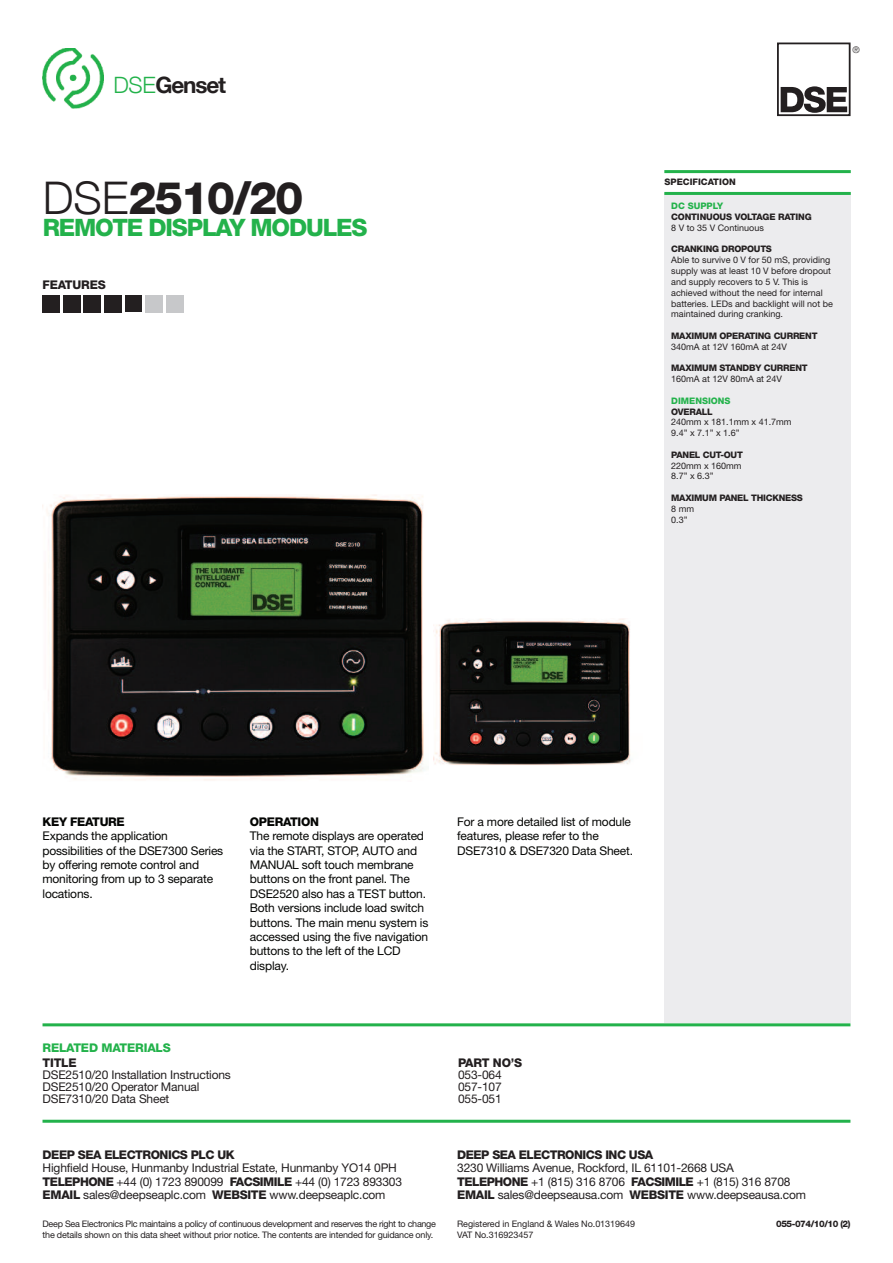
<style>
.page{position:relative;width:893px;height:1263px;background:#fff}
.page>*{position:absolute;margin:0;border:0;box-sizing:border-box;transform-origin:0 0}
.t1{font:800 45px "Helvetica Neue";letter-spacing:-.05em;color:#231f20}
.t2{font:800 24px "Helvetica Neue";letter-spacing:-.05em;color:#23b24b}
.t3{font:700 22.5px "Helvetica Neue";letter-spacing:-.05em;color:#231f20}
.t4{font:12px/14.4px "Helvetica Neue";letter-spacing:-.015em;color:#040503}
.t5{font:12px/13.5px "Helvetica Neue";letter-spacing:-.015em;color:#231f20}
.t6{font:800 12px "Helvetica Neue";letter-spacing:-.04em;color:#231f20}
.t7{font:800 12px "Helvetica Neue";letter-spacing:-.025em;color:#040503}
.t8{font:800 12px "Helvetica Neue";letter-spacing:-.015em;color:#23b24b}
.t9{font:800 12px "Helvetica Neue";letter-spacing:-.015em;color:#231f20}
.t10{font:300 9.15px "Helvetica Neue";color:#231f20}
.t11{font:9px/10.8px "Helvetica Neue";color:#231f20}
.t12{font:9px/10.8px "Helvetica Neue";letter-spacing:-.03em;color:#231f20}
.t13{font:800 9px "Helvetica Neue";letter-spacing:-.025em;color:#231f20}
.t14{font:800 9px "Helvetica Neue";color:#23b24b}
.t15{font:800 9px "Helvetica Neue";letter-spacing:-.05em;color:#231f20}
.t16{font:800 9px "Helvetica Neue";color:#231f20}
.s1{font-weight:300;color:#23b24b}
.s2{font-weight:300}
.s3{font-weight:800}
</style>
<div class="page">
<div style="left:665px;top:193px;width:186px;height:830px;background:#ececee"></div>
<hr style="left:664px;top:170px;width:187px;height:3px;background:#23b24b">
<hr style="left:664px;top:192px;width:187px;height:3px;background:#23b24b">
<hr style="left:43px;top:1120px;width:807px;height:3px;background:#23b24b">
<hr style="left:43px;top:1023px;width:807px;height:3px;background:#23b24b">
<img style="left:43px;top:48px;width:60px;height:61px">
<div style="left:777px;top:43px;width:73px;height:73px;border:2px solid #231f20"></div>
<svg style="left:781px;top:86px;width:66px;height:27px"></svg>
<div style="left:43px;top:295px;width:17px;height:17px;background:#231f20"></div>
<div style="left:63px;top:295px;width:17px;height:17px;background:#231f20"></div>
<div style="left:84px;top:295px;width:17px;height:17px;background:#231f20"></div>
<div style="left:105px;top:295px;width:17px;height:17px;background:#231f20"></div>
<div style="left:125px;top:295px;width:17px;height:17px;background:#231f20"></div>
<div style="left:146px;top:295px;width:17px;height:17px;background:#c7c8ca"></div>
<div style="left:167px;top:295px;width:17px;height:17px;background:#c7c8ca"></div>
<img style="left:46px;top:494px;width:378px;height:287px">
<img style="left:434px;top:619px;width:197px;height:146px">
<h3 class="t3" style="left:114px;top:71px;width:114px"><span class="s1">DSE</span>Genset</h3>
<h1 class="t1" style="left:43px;top:181px;width:262px"><span class="s2">DSE</span>2510/20</h1>
<h2 class="t2" style="left:43px;top:219px;width:326px">REMOTE DISPLAY MODULES</h2>
<p class="t9" style="left:43px;top:281px;width:65px">FEATURES</p>
<p class="t10" style="left:852px;top:44px;width:9px">®</p>
<p class="t16" style="left:665px;top:179px;width:73px">SPECIFICATION</p>
<p class="t14" style="left:671px;top:203px;width:53px">DC SUPPLY</p>
<p class="t13" style="left:671px;top:214px;width:142px">CONTINUOUS VOLTAGE RATING</p>
<p class="t11" style="left:671px;top:223px;width:94px">8 V to 35 V Continuous</p>
<p class="t13" style="left:671px;top:246px;width:102px">CRANKING DROPOUTS</p>
<p class="t11" style="left:671px;top:256px;width:163px">Able to survive 0 V for 50 mS, providing supply was at least 10 V before dropout and supply recovers to 5 V. This is achieved without the need for internal batteries. LEDs and backlight will not be maintained during cranking.</p>
<p class="t13" style="left:671px;top:332px;width:148px">MAXIMUM OPERATING CURRENT</p>
<p class="t11" style="left:671px;top:342px;width:117px">340mA at 12V 160mA at 24V</p>
<p class="t13" style="left:671px;top:365px;width:138px">MAXIMUM STANDBY CURRENT</p>
<p class="t11" style="left:671px;top:374px;width:112px">160mA at 12V 80mA at 24V</p>
<p class="t14" style="left:671px;top:397px;width:61px">DIMENSIONS</p>
<p class="t13" style="left:671px;top:408px;width:43px">OVERALL</p>
<p class="t11" style="left:671px;top:418px;width:122px">240mm x 181.1mm x 41.7mm<br>9.4” x 7.1” x 1.6”</p>
<p class="t13" style="left:671px;top:451px;width:73px">PANEL CUT-OUT</p>
<p class="t11" style="left:671px;top:461px;width:72px">220mm x 160mm<br>8.7” x 6.3”</p>
<p class="t13" style="left:671px;top:494px;width:133px">MAXIMUM PANEL THICKNESS</p>
<p class="t11" style="left:671px;top:504px;width:24px">8 mm<br>0.3”</p>
<p class="t7" style="left:43px;top:817px;width:84px">KEY FEATURE</p>
<p class="t4" style="left:43px;top:830px;width:182px">Expands the application possibilities of the DSE7300 Series by offering remote control and monitoring from up to 3 separate locations.</p>
<p class="t7" style="left:250px;top:817px;width:71px">OPERATION</p>
<p class="t4" style="left:250px;top:830px;width:180px">The remote displays are operated via the START, STOP, AUTO and<br>MANUAL soft touch membrane buttons on the front panel. The<br>DSE2520 also has a TEST button.<br>Both versions include load switch buttons. The main menu system is accessed using the five navigation buttons to the left of the LCD display.</p>
<p class="t4" style="left:457px;top:815px;width:177px">For a more detailed list of module features, please refer to the<br>DSE7310 &amp; DSE7320 Data Sheet.</p>
<p class="t8" style="left:43px;top:1043px;width:130px">RELATED MATERIALS</p>
<p class="t6" style="left:43px;top:1058px;width:36px">TITLE</p>
<p class="t6" style="left:458px;top:1058px;width:66px">PART NO’S</p>
<p class="t5" style="left:43px;top:1069px;width:190px">DSE2510/20 Installation Instructions</p>
<p class="t5" style="left:458px;top:1069px;width:45px">053-064</p>
<p class="t5" style="left:43px;top:1081px;width:158px">DSE2510/20 Operator Manual</p>
<p class="t5" style="left:458px;top:1081px;width:45px">057-107</p>
<p class="t5" style="left:43px;top:1093px;width:128px">DSE7310/20 Data Sheet</p>
<p class="t5" style="left:458px;top:1093px;width:45px">055-051</p>
<p class="t6" style="left:43px;top:1150px;width:193px">DEEP SEA ELECTRONICS PLC UK</p>
<p class="t5" style="left:43px;top:1162px;width:361px">Highfield House, Hunmanby Industrial Estate, Hunmanby YO14 0PH<br><span class="s3">TELEPHONE</span> +44 (0) 1723 890099 <span class="s3">FACSIMILE</span> +44 (0) 1723 893303<br><span class="s3">EMAIL</span> sales@deepseaplc.com <span class="s3">WEBSITE</span> www.deepseaplc.com</p>
<p class="t12" style="left:43px;top:1219px;width:395px">Deep Sea Electronics Plc maintains a policy of continuous development and reserves the right to change the details shown on this data sheet without prior notice. The contents are intended for guidance only.</p>
<p class="t6" style="left:457px;top:1150px;width:198px">DEEP SEA ELECTRONICS INC USA</p>
<p class="t5" style="left:457px;top:1162px;width:350px">3230 Williams Avenue, Rockford, IL 61101-2668 USA<br><span class="s3">TELEPHONE</span> +1 (815) 316 8706 <span class="s3">FACSIMILE</span> +1 (815) 316 8708<br><span class="s3">EMAIL</span> sales@deepseausa.com <span class="s3">WEBSITE</span> www.deepseausa.com</p>
<p class="t15" style="left:776px;top:1220px;width:76px">055-074/10/10 (2)</p>
<p class="t11" style="left:457px;top:1219px;width:179px">Registered in England &amp; Wales No.01319649<br>VAT No.316923457</p>
</div>
